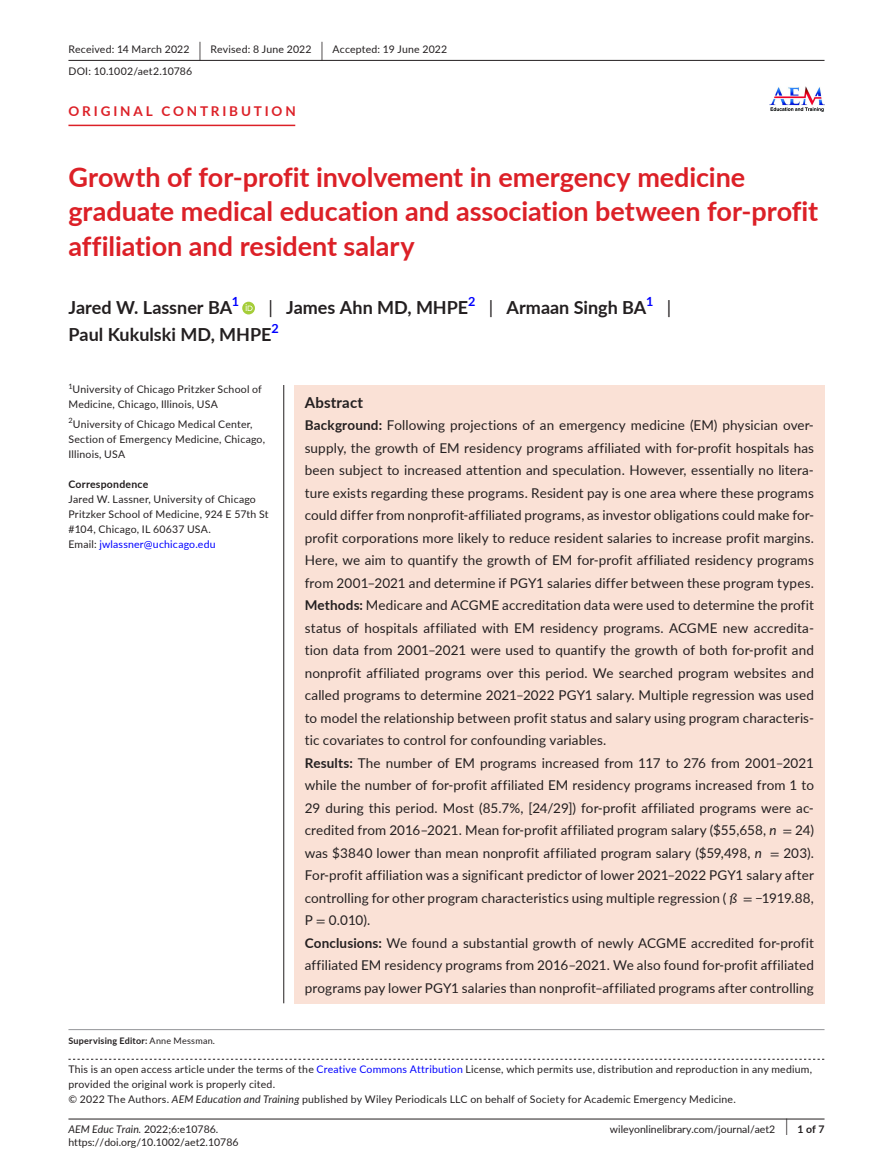
<style>
.page{position:relative;width:893px;height:1174px;background:#fff}
.page>*{position:absolute;margin:0;border:0;box-sizing:border-box;transform-origin:0 0}
.t1{font:700 27px/34.5px "Lato";color:#dc2027}
.t2{font:700 18px "Lato";color:#231f20}
.t3{font:18px "Lato";color:#231f20}
.t4{font:700 15px "Lato";letter-spacing:.015em;color:#231f20}
.t5{font:13.5px/22.5px "Lato";letter-spacing:.01em;color:#231f20}
.t6{font:700 13.5px "Lato";letter-spacing:.21em;color:#dc2027}
.t7{font:700 12.6px "Lato";color:#00f}
.t8{font:10.5px/15px "Lato";letter-spacing:.015em;color:#231f20}
.t9{font:700 10.5px "Lato";letter-spacing:.02em;color:#231f20}
.t10{font:700 9px "Lato";letter-spacing:.025em;color:#231f20}
.t11{font:7.35px "Lato";color:#231f20}
.s1{font-size:19.65px}
.s2{font-weight:400}
.s3{color:#00f}
.s4{font-weight:700}
.s5{font-style:italic}
.s6{font-family:"STIX"}
.s7{font-weight:400;font-size:17.4px}
</style>
<div class="page">
<hr style="left:68px;top:1118px;width:756px;height:1px;background:#231f20">
<img style="left:769px;top:86px;width:55px;height:26px">
<hr style="left:68px;top:60px;width:756px;height:1px;background:#231f20">
<hr style="left:68px;top:125px;width:227px;height:1px;background:#dc2027">
<svg style="left:242px;top:302px;width:13px;height:12px"></svg>
<svg style="left:246px;top:304px;width:7px;height:7px"></svg>
<svg style="left:68px;top:1058px;width:756px;height:1px"></svg>
<hr style="left:68px;top:1029px;width:756px;height:1px;background:#939598">
<div style="left:294px;top:385px;width:530px;height:618px;background:#fae1d6"></div>
<hr style="left:283px;top:385px;width:1px;height:618px;background:#231f20">
<p class="t8" style="left:68px;top:38px;width:380px;line-height:21.8px">Received: 14 March 2022 <span class="s1">|</span> Revised: 8 June 2022 <span class="s1">|</span> Accepted: 19 June 2022<br>DOI: 10.1002/aet2.10786</p>
<p class="t6" style="left:68px;top:101px;width:229px">ORIGINAL CONTRIBUTION</p>
<h1 class="t1" style="left:68px;top:159px;width:751px">Growth of for-profit involvement in emergency medicine graduate medical education and association between for-profit affiliation and resident salary</h1>
<h2 class="t2" style="left:68px;top:295px;width:165px">Jared W. Lassner BA</h2>
<p class="t7" style="left:232px;top:292px;width:9px">1</p>
<h2 class="t2" style="left:268px;top:295px;width:201px"><span class="s2">|</span> James Ahn MD, MHPE</h2>
<p class="t7" style="left:468px;top:292px;width:9px">2</p>
<h2 class="t2" style="left:489px;top:295px;width:159px"><span class="s2">|</span> Armaan Singh BA</h2>
<p class="t7" style="left:646px;top:292px;width:9px">1</p>
<h2 class="t3" style="left:667px;top:295px;width:6px">|</h2>
<h2 class="t2" style="left:68px;top:322px;width:204px">Paul Kukulski MD, MHPE</h2>
<p class="t7" style="left:271px;top:319px;width:9px">2</p>
<p class="t11" style="left:68px;top:381px;width:6px">1</p>
<p class="t8" style="left:68px;top:382px;width:195px;text-indent:4px">University of Chicago Pritzker School of<br>Medicine, Chicago, Illinois, USA</p>
<p class="t8" style="left:68px;top:416px;width:198px"><sup>2</sup>University of Chicago Medical Center,<br>Section of Emergency Medicine, Chicago,<br>Illinois, USA</p>
<p class="t9" style="left:68px;top:476px;width:81px">Correspondence</p>
<p class="t8" style="left:68px;top:491px;width:202px">Jared W. Lassner, University of Chicago Pritzker School of Medicine, 924 E 57th St #104, Chicago, IL 60637 USA.<br>Email: <span class="s3">jwlassner@uchicago.edu</span></p>
<p class="t10" style="left:68px;top:1033px;width:148px">Supervising Editor: <span class="s2">Anne Messman.</span></p>
<p class="t4" style="left:305px;top:391px;width:60px">Abstract</p>
<p class="t5" style="left:305px;top:413px;width:511px"><span class="s4">Background:</span> Following projections of an emergency medicine (EM) physician over&shy;supply, the growth of EM residency programs affiliated with for-profit hospitals has been subject to increased attention and speculation. However, essentially no litera&shy;ture exists regarding these programs. Resident pay is one area where these programs could differ from nonprofit-affiliated programs, as investor obligations could make for&shy;profit corporations more likely to reduce resident salaries to increase profit margins.<br>Here, we aim to quantify the growth of EM for-profit affiliated residency programs from 2001–2021 and determine if PGY1 salaries differ between these program types.<br><span class="s4">Methods:</span> Medicare and ACGME accreditation data were used to determine the profit status of hospitals affiliated with EM residency programs. ACGME new accredita&shy;tion data from 2001–2021 were used to quantify the growth of both for-profit and nonprofit affiliated programs over this period. We searched program websites and called programs to determine 2021–2022 PGY1 salary. Multiple regression was used to model the relationship between profit status and salary using program characteris&shy;tic covariates to control for confounding variables.<br><span class="s4">Results:</span> The number of EM programs increased from 117 to 276 from 2001–2021 while the number of for-profit affiliated EM residency programs increased from 1 to 29 during this period. Most (85.7%, [24/29]) for-profit affiliated programs were ac&shy;credited from 2016–2021. Mean for-profit affiliated program salary ($55,658, <span class="s5">n</span> <span class="s6">=</span> 24) was $3840 lower than mean nonprofit affiliated program salary ($59,498, <span class="s5">n</span> <span class="s6">=</span> 203).<br>For-profit affiliation was a significant predictor of lower 2021–2022 PGY1 salary after controlling for other program characteristics using multiple regression ( <span class="s5">ß</span> <span class="s6">=</span> −1919.88, P <span class="s6">=</span> 0.010).<br><span class="s4">Conclusions:</span> We found a substantial growth of newly ACGME accredited for-profit affiliated EM residency programs from 2016–2021. We also found for-profit affiliated programs pay lower PGY1 salaries than nonprofit–affiliated programs after controlling</p>
<p class="t8" style="left:68px;top:1061px;width:745px">This is an open access article under the terms of the <span class="s3">Creative Commons Attribution</span> License, which permits use, distribution and reproduction in any medium, provided the original work is properly cited.<br>© 2022 The Authors. <span class="s5">AEM Education and Training</span> published by Wiley Periodicals LLC on behalf of Society for Academic Emergency Medicine.</p>
<p class="t8" style="left:68px;top:1121px;width:151px"><span class="s5">AEM Educ Train.</span> 2022;6:e10786.</p>
<p class="t9" style="left:786px;top:1121px;width:40px"><span class="s7">|</span> 1 of 7</p>
<p class="t8" style="left:68px;top:1134px;width:172px">https://doi.org/10.1002/aet2.10786</p>
<p class="t8" style="left:610px;top:1121px;width:167px">wileyonlinelibrary.com/journal/aet2</p>
</div>
